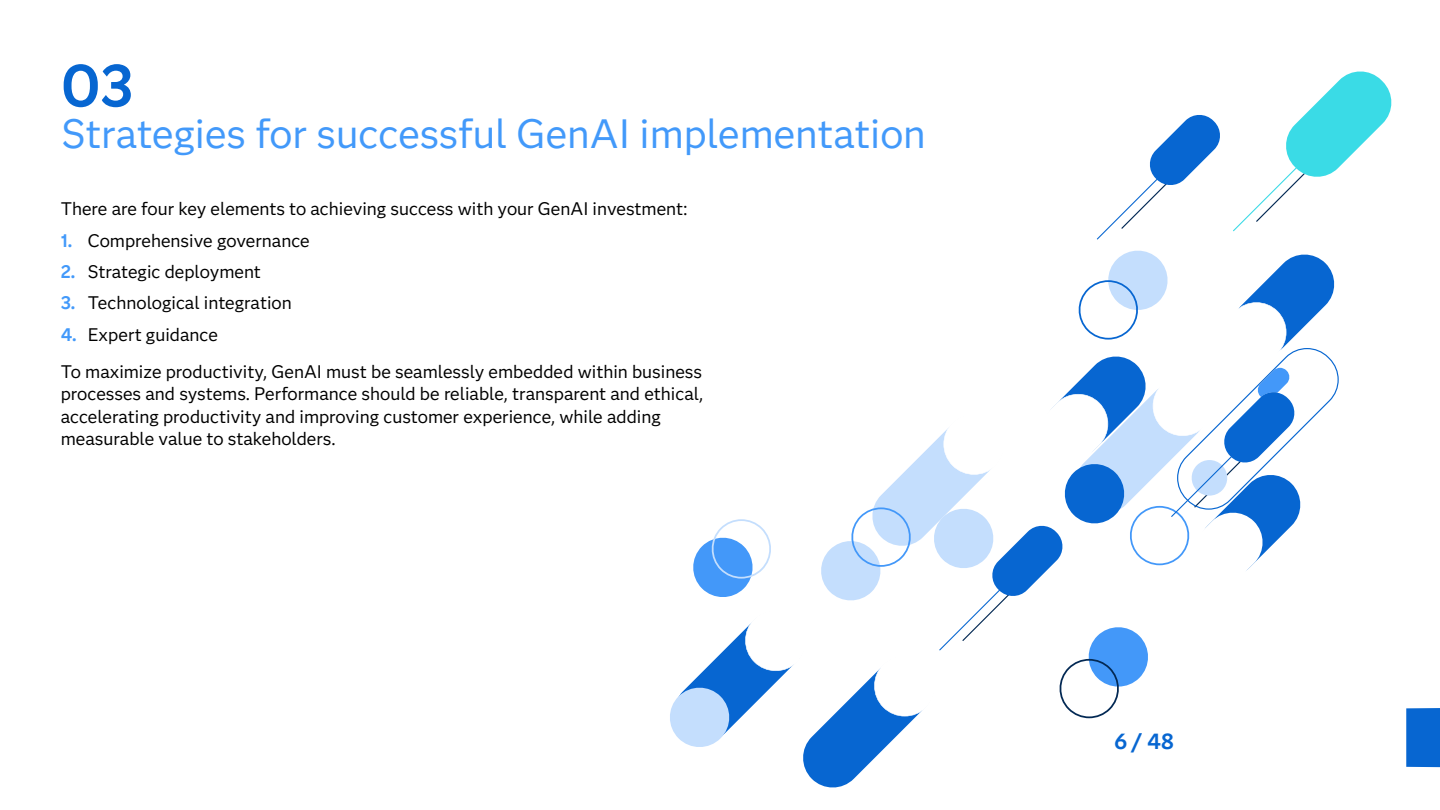
<style>
.page{position:relative;width:1440px;height:810px;background:#fff}
.page>*{position:absolute;margin:0;border:0;box-sizing:border-box;transform-origin:0 0}
.t1{font:700 58.28px "Anova";color:#0766d1}
.t2{font:40.5px "Anova";color:#4299fa}
.t3{font:700 21.67px "Anova";color:#0766d1}
.t4{font:18px/22.5px "Anova";color:#000}
.s1{font-weight:700;color:#4299fa}
</style>
<div class="page">
<div style="left:1406px;top:708px;width:34px;height:59px;background:#0766d1"></div>
<svg style="left:1233px;top:71px;width:159px;height:160px"></svg>
<svg style="left:1097px;top:115px;width:123px;height:125px"></svg>
<svg style="left:670px;top:250px;width:669px;height:538px"></svg>
<h1 class="t1" style="left:62px;top:43px;width:73px">03</h1>
<h2 class="t2" style="left:62px;top:105px;width:866px">Strategies for successful GenAI implementation</h2>
<p class="t4" style="left:61px;top:196px;width:628px">There are four key elements to achieving success with your GenAI investment:</p>
<p class="t4" style="left:61px;top:229px;width:251px"><span class="s1">1.</span> Comprehensive governance</p>
<p class="t4" style="left:61px;top:260px;width:202px"><span class="s1">2.</span> Strategic deployment</p>
<p class="t4" style="left:61px;top:291px;width:233px"><span class="s1">3.</span> Technological integration</p>
<p class="t4" style="left:61px;top:315px;width:643px;line-height:37.2px"><span class="s1">4.</span> Expert guidance<br>To maximize productivity, GenAI must be seamlessly embedded within business</p>
<p class="t4" style="left:61px;top:382px;width:644px">processes and systems. Performance should be reliable, transparent and ethical, accelerating productivity and improving customer experience, while adding measurable value to stakeholders.</p>
<p class="t3" style="left:1114px;top:725px;width:61px">6 / 48</p>
</div>
